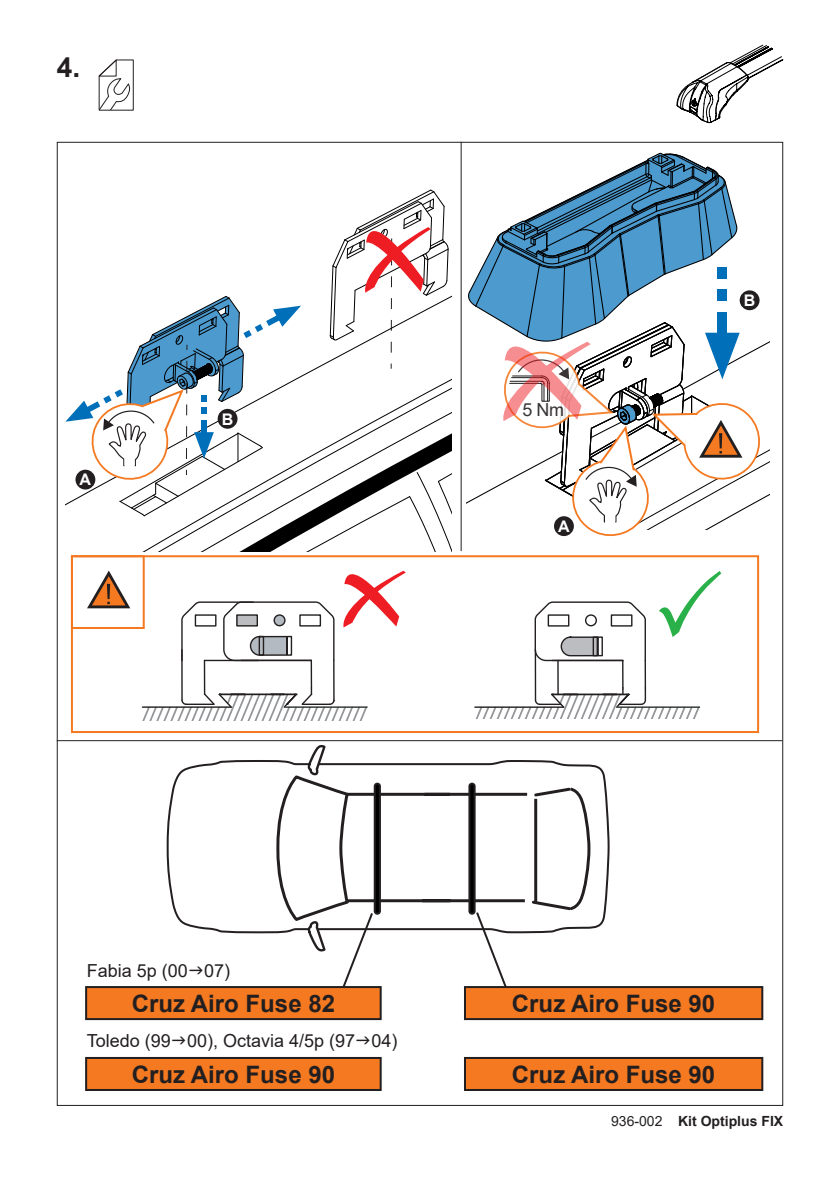
<style>
.page{position:relative;width:840px;height:1191px;background:#fff}
.page>*{position:absolute;margin:0;border:0;box-sizing:border-box;transform-origin:0 0}
.t1{font:700 28px "Arial";color:#231f20}
.t2{font:700 24px "Arial";color:#231f20}
.t3{font:18px "Arial";color:#231f20}
.t4{font:700 16px "Arial";color:#fff}
.t5{font:700 14px "Arial";color:#231f20}
.s1{font-weight:400}
</style>
<div class="page">
<svg style="left:98px;top:59px;width:36px;height:52px"></svg>
<svg style="left:676px;top:44px;width:107px;height:79px"></svg>
<hr style="left:57px;top:740px;width:724px;height:1px;background:#231f20">
<svg style="left:65px;top:189px;width:386px;height:362px"></svg>
<hr style="left:204px;top:660px;width:1px;height:34px;background:#231f20">
<hr style="left:181px;top:649px;width:2px;height:51px;background:#231f20">
<hr style="left:310px;top:661px;width:2px;height:26px;background:#231f20">
<hr style="left:333px;top:661px;width:1px;height:40px;background:#231f20">
<svg style="left:141px;top:687px;width:227px;height:33px"></svg>
<div style="left:71px;top:555px;width:687px;height:178px;border:2px solid #f47921"></div>
<svg style="left:87px;top:570px;width:43px;height:38px"></svg>
<div style="left:71px;top:555px;width:74px;height:74px;border:2px solid #f47921"></div>
<svg style="left:181px;top:570px;width:224px;height:92px"></svg>
<svg style="left:474px;top:571px;width:246px;height:148px"></svg>
<svg style="left:466px;top:152px;width:302px;height:385px"></svg>
<hr style="left:460px;top:142px;width:1px;height:409px;background:#231f20">
<svg style="left:484px;top:934px;width:23px;height:52px"></svg>
<div style="left:86px;top:987px;width:294px;height:32px;background:#f47921"></div>
<div style="left:85px;top:986px;width:296px;height:34px;border:2px solid #231f20"></div>
<div style="left:86px;top:1058px;width:294px;height:32px;background:#f47921"></div>
<div style="left:85px;top:1057px;width:296px;height:34px;border:2px solid #231f20"></div>
<div style="left:464px;top:987px;width:297px;height:32px;background:#f47921"></div>
<div style="left:463px;top:986px;width:299px;height:34px;border:2px solid #231f20"></div>
<div style="left:464px;top:1058px;width:297px;height:32px;background:#f47921"></div>
<div style="left:463px;top:1057px;width:299px;height:34px;border:2px solid #231f20"></div>
<svg style="left:166px;top:760px;width:444px;height:174px"></svg>
<hr style="left:347px;top:793px;width:103px;height:2px;background:#231f20">
<hr style="left:347px;top:899px;width:103px;height:3px;background:#231f20">
<hr style="left:424px;top:793px;width:103px;height:2px;background:#231f20">
<hr style="left:422px;top:899px;width:102px;height:3px;background:#231f20">
<svg style="left:275px;top:745px;width:99px;height:244px"></svg>
<svg style="left:529px;top:785px;width:62px;height:127px"></svg>
<div style="left:374px;top:783px;width:6px;height:130px;background:#000;border-radius:3px"></div>
<div style="left:373px;top:782px;width:8px;height:132px;border:2px solid #231f20;border-radius:3px"></div>
<div style="left:469px;top:783px;width:5px;height:130px;background:#000;border-radius:3px"></div>
<div style="left:468px;top:782px;width:7px;height:132px;border:2px solid #231f20;border-radius:3px"></div>
<p class="t1" style="left:57px;top:48px;width:25px">4.</p>
<p class="t4" style="left:80px;top:468px;width:13px">A</p>
<p class="t4" style="left:222px;top:408px;width:13px">B</p>
<p class="t3" style="left:522px;top:397px;width:43px">5 Nm</p>
<p class="t4" style="left:558px;top:515px;width:13px">A</p>
<p class="t4" style="left:743px;top:289px;width:13px">B</p>
<p class="t3" style="left:87px;top:957px;width:145px">Fabia 5p (00 07)</p>
<p class="t2" style="left:132px;top:986px;width:205px">Cruz Airo Fuse 82</p>
<p class="t3" style="left:87px;top:1028px;width:312px">Toledo (99 00), Octavia 4/5p (97 04)</p>
<p class="t2" style="left:132px;top:1057px;width:205px">Cruz Airo Fuse 90</p>
<p class="t2" style="left:511px;top:986px;width:205px">Cruz Airo Fuse 90</p>
<p class="t2" style="left:511px;top:1057px;width:205px">Cruz Airo Fuse 90</p>
<p class="t5" style="left:610px;top:1111px;width:173px"><span class="s1">936-002</span> Kit Optiplus FIX</p>
</div>
